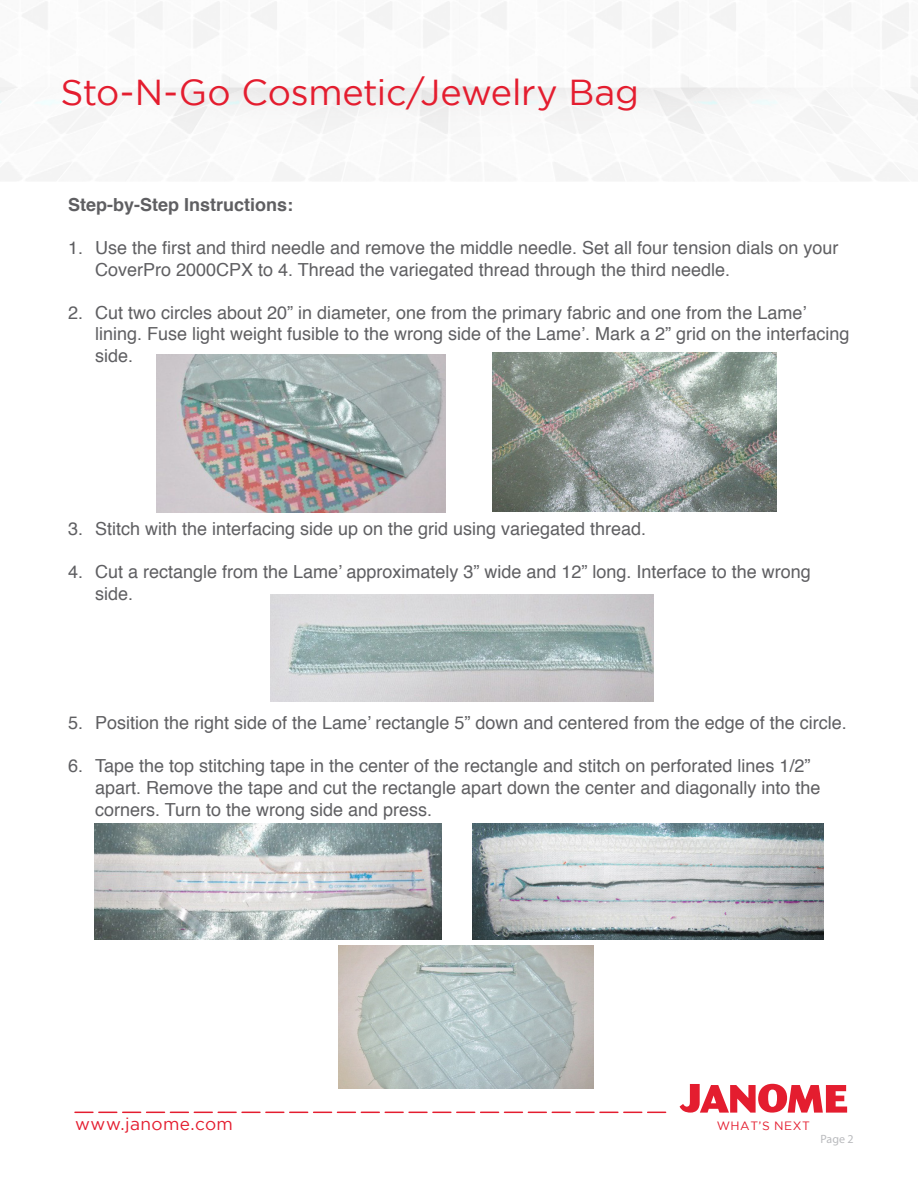
<style>
.page{position:relative;width:918px;height:1188px;background:#fff}
.page>*{position:absolute;margin:0;border:0;box-sizing:border-box;transform-origin:0 0}
.t1{font:36px "Gotham";letter-spacing:-.01em;color:#e41d2f}
.t2{font:18px/21.6px "Helvetica";color:#5f5f62}
.t3{font:700 18px "Helvetica";color:#5f5f62}
.t4{font:17.25px "Gotham";letter-spacing:.025em;color:#e41d2f}
.t5{font:12px "Gotham";letter-spacing:.045em;color:#e41d2f}
.t6{font:12px "Myriad Pro";color:#babbbe}
</style>
<div class="page">
<svg style="left:51px;top:88px;width:816px;height:65px"></svg>
<svg style="left:680px;top:1084px;width:167px;height:29px"></svg>
<svg style="left:75px;top:1112px;width:591px;height:1px"></svg>
<img style="left:156px;top:354px;width:290px;height:159px">
<img style="left:493px;top:352px;width:283px;height:160px">
<img style="left:270px;top:594px;width:384px;height:108px">
<img style="left:94px;top:824px;width:347px;height:115px">
<img style="left:472px;top:824px;width:352px;height:116px">
<img style="left:339px;top:945px;width:255px;height:144px">
<p class="t1" style="left:60px;top:73px;width:580px">Sto-N-Go Cosmetic/Jewelry Bag</p>
<p class="t3" style="left:68px;top:190px;width:227px">Step-by-Step Instructions:</p>
<p class="t2" style="left:95px;top:238px;width:745px;text-indent:-27px">1. Use the first and third needle and remove the middle needle. Set all four tension dials on your<br>CoverPro 2000CPX to 4. Thread the variegated thread through the third needle.</p>
<p class="t2" style="left:95px;top:302px;width:756px;text-indent:-27px">2. Cut two circles about 20” in diameter, one from the primary fabric and one from the Lame’ lining. Fuse light weight fusible to the wrong side of the Lame’. Mark a 2” grid on the interfacing side.</p>
<p class="t2" style="left:68px;top:518px;width:580px">3. Stitch with the interfacing side up on the grid using variegated thread.</p>
<p class="t2" style="left:95px;top:562px;width:717px;text-indent:-27px">4. Cut a rectangle from the Lame’ approximately 3” wide and 12” long. Interface to the wrong side.</p>
<p class="t2" style="left:68px;top:713px;width:780px">5. Position the right side of the Lame’ rectangle 5” down and centered from the edge of the circle.</p>
<p class="t2" style="left:95px;top:756px;width:727px;text-indent:-27px">6. Tape the top stitching tape in the center of the rectangle and stitch on perforated lines 1/2” apart. Remove the tape and cut the rectangle apart down the center and diagonally into the corners. Turn to the wrong side and press.</p>
<p class="t4" style="left:75px;top:1115px;width:159px">www.janome.com</p>
<p class="t5" style="left:717px;top:1119px;width:95px">WHAT’S NEXT</p>
<p class="t6" style="left:820px;top:1132px;width:35px">Page 2</p>
</div>
